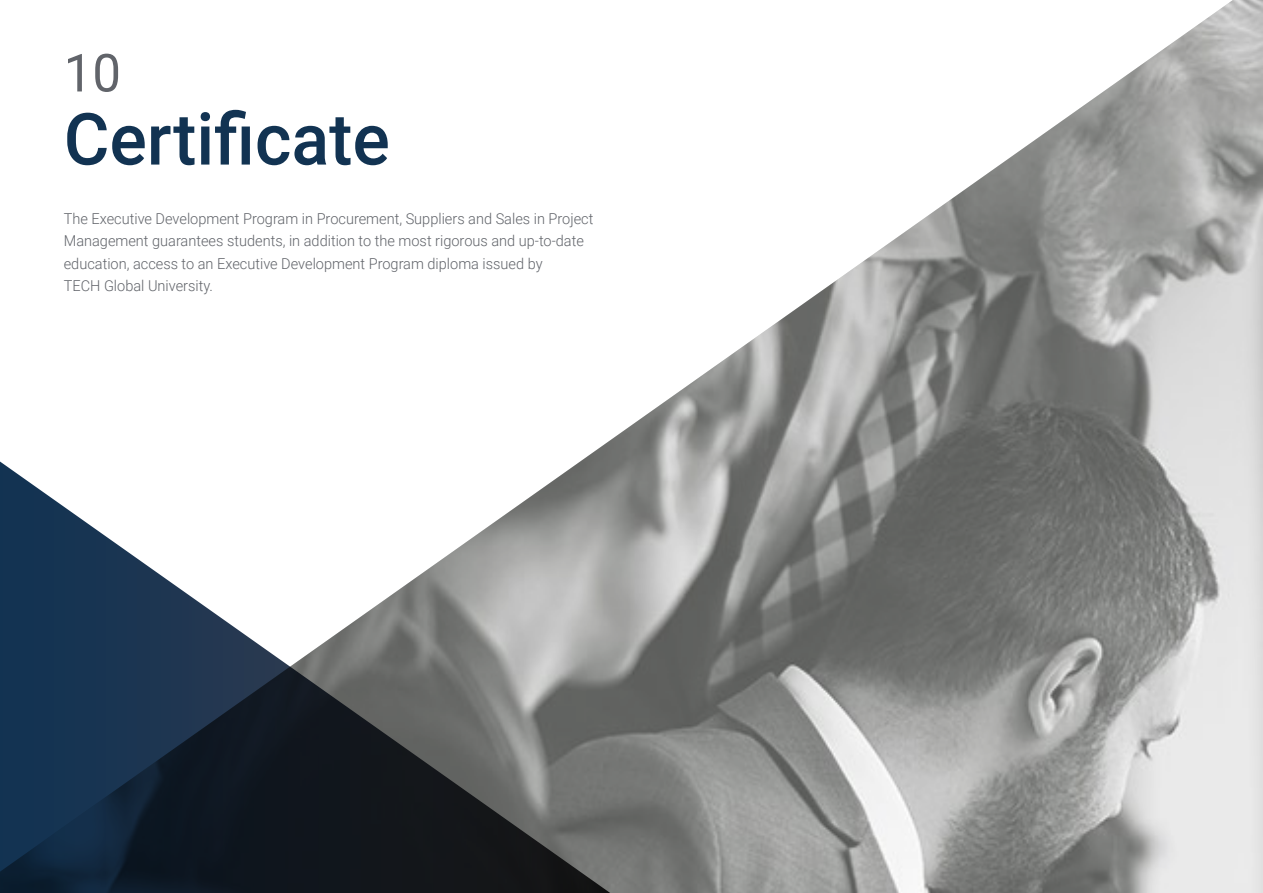
<style>
.page{position:relative;width:1263px;height:893px;background:#fff}
.page>*{position:absolute;margin:0;border:0;box-sizing:border-box;transform-origin:0 0}
.t1{font:500 72px "Roboto";color:#123352}
.t2{font:52.5px "Roboto";color:#61646a}
.t3{font:300 15px/22.5px "Roboto";color:#61646a}
</style>
<div class="page">
<img style="left:602px;top:0;width:661px;height:893px">
<svg style="left:0;top:446px;width:640px;height:447px"></svg>
<h2 class="t2" style="left:64px;top:36px;width:59px">10</h2>
<h1 class="t1" style="left:64px;top:89px;width:328px">Certificate</h1>
<p class="t3" style="left:64px;top:207px;width:531px">The Executive Development Program in Procurement, Suppliers and Sales in Project Management guarantees students, in addition to the most rigorous and up-to-date education, access to an Executive Development Program diploma issued by<br>TECH Global University.</p>
</div>
